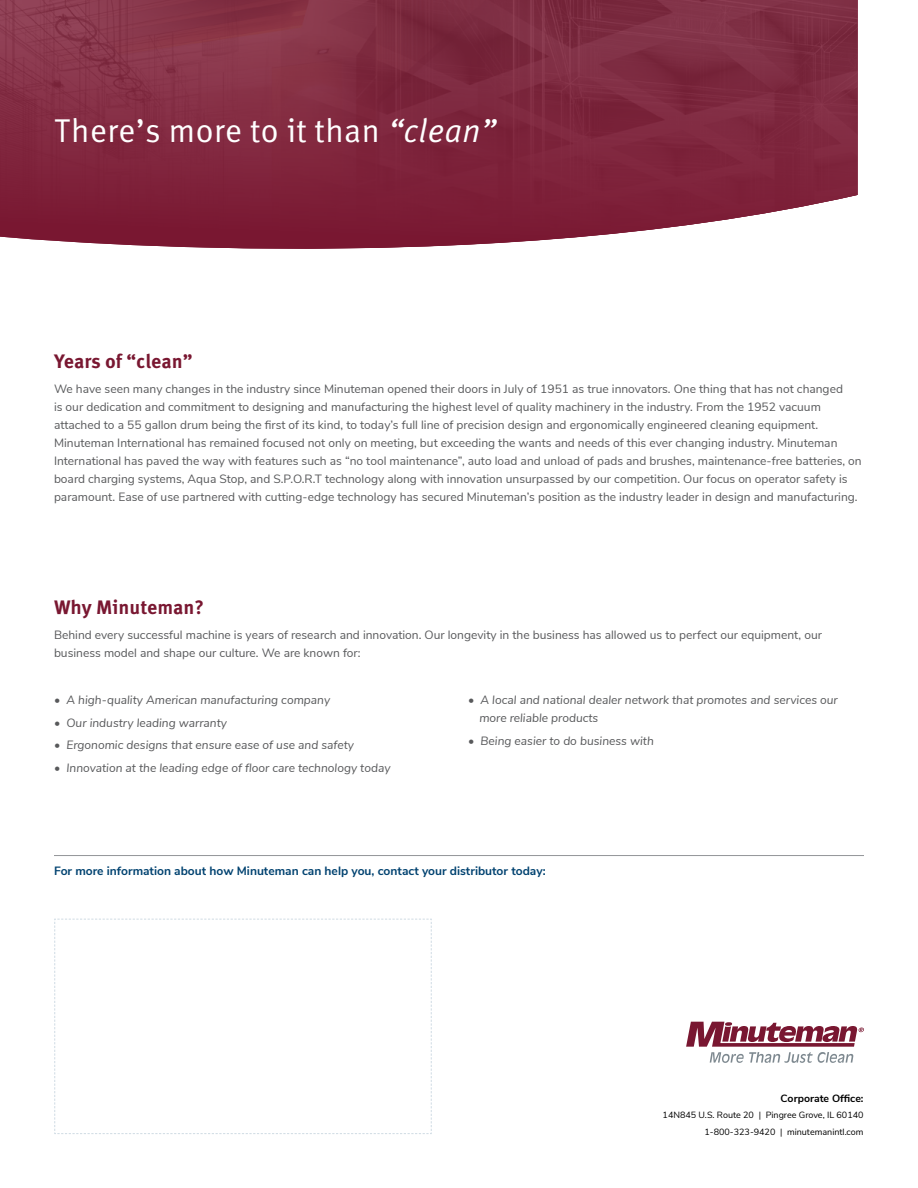
<style>
.page{position:relative;width:918px;height:1188px;background:#fff}
.page>*{position:absolute;margin:0;border:0;box-sizing:border-box;transform-origin:0 0}
.t1{font:33px "Meta Correspondence Pro";color:#fff}
.t2{font:700 19.5px "Meta Correspondence Pro";color:#791731}
.t3{font:12px/18px "Nunito Sans";color:#58595b}
.t4{font:italic 12px/18px "Nunito Sans";color:#58595b}
.t5{font:700 12px "Nunito Sans";color:#004270}
.t6{font:700 10.5px "Nunito Sans";color:#000}
.t7{font:9px/16.5px "Nunito Sans";color:#000;text-align:right}
.s1{font-style:italic}
</style>
<div class="page">
<hr style="left:54px;top:855px;width:810px;height:1px;background:#939598">
<svg style="left:54px;top:918px;width:378px;height:216px"></svg>
<img style="left:0;top:0;width:858px;height:249px">
<svg style="left:686px;top:1022px;width:178px;height:41px"></svg>
<h1 class="t1" style="left:54px;top:105px;width:444px">There’s more to it than <span class="s1">“clean”</span></h1>
<h2 class="t2" style="left:54px;top:346px;width:140px">Years of “clean”</h2>
<p class="t3" style="left:54px;top:379px;width:809px">We have seen many changes in the industry since Minuteman opened their doors in July of 1951 as true innovators. One thing that has not changed<br>is our dedication and commitment to designing and manufacturing the highest level of quality machinery in the industry. From the 1952 vacuum attached to a 55 gallon drum being the first of its kind, to today’s full line of precision design and ergonomically engineered cleaning equipment.<br>Minuteman International has remained focused not only on meeting, but exceeding the wants and needs of this ever changing industry. Minuteman International has paved the way with features such as “no tool maintenance”, auto load and unload of pads and brushes, maintenance-free batteries, on board charging systems, Aqua Stop, and S.P.O.R.T technology along with innovation unsurpassed by our competition. Our focus on operator safety is paramount. Ease of use partnered with cutting-edge technology has secured Minuteman’s position as the industry leader in design and manufacturing.</p>
<h2 class="t2" style="left:54px;top:592px;width:152px">Why Minuteman?</h2>
<p class="t3" style="left:54px;top:625px;width:769px">Behind every successful machine is years of research and innovation. Our longevity in the business has allowed us to perfect our equipment, our business model and shape our culture. We are known for:</p>
<p class="t4" style="left:54px;top:691px;width:278px">• A high-quality American manufacturing company</p>
<p class="t4" style="left:54px;top:713px;width:175px">• Our industry leading warranty</p>
<p class="t4" style="left:54px;top:736px;width:302px">• Ergonomic designs that ensure ease of use and safety</p>
<p class="t4" style="left:54px;top:758px;width:338px">• Innovation at the leading edge of floor care technology today</p>
<p class="t4" style="left:479px;top:691px;width:360px;text-indent:-11px">• A local and national dealer network that promotes and services our more reliable products</p>
<p class="t4" style="left:468px;top:731px;width:187px">• Being easier to do business with</p>
<p class="t5" style="left:54px;top:862px;width:493px">For more information about how Minuteman can help you, contact your distributor today:</p>
<p class="t6" style="left:781px;top:1091px;width:84px">Corporate Office:</p>
<p class="t7" style="left:663px;top:1106px;width:202px">14N845 U.S. Route 20 | Pingree Grove, IL 60140<br>1-800-323-9420 | minutemanintl.com</p>
</div>
